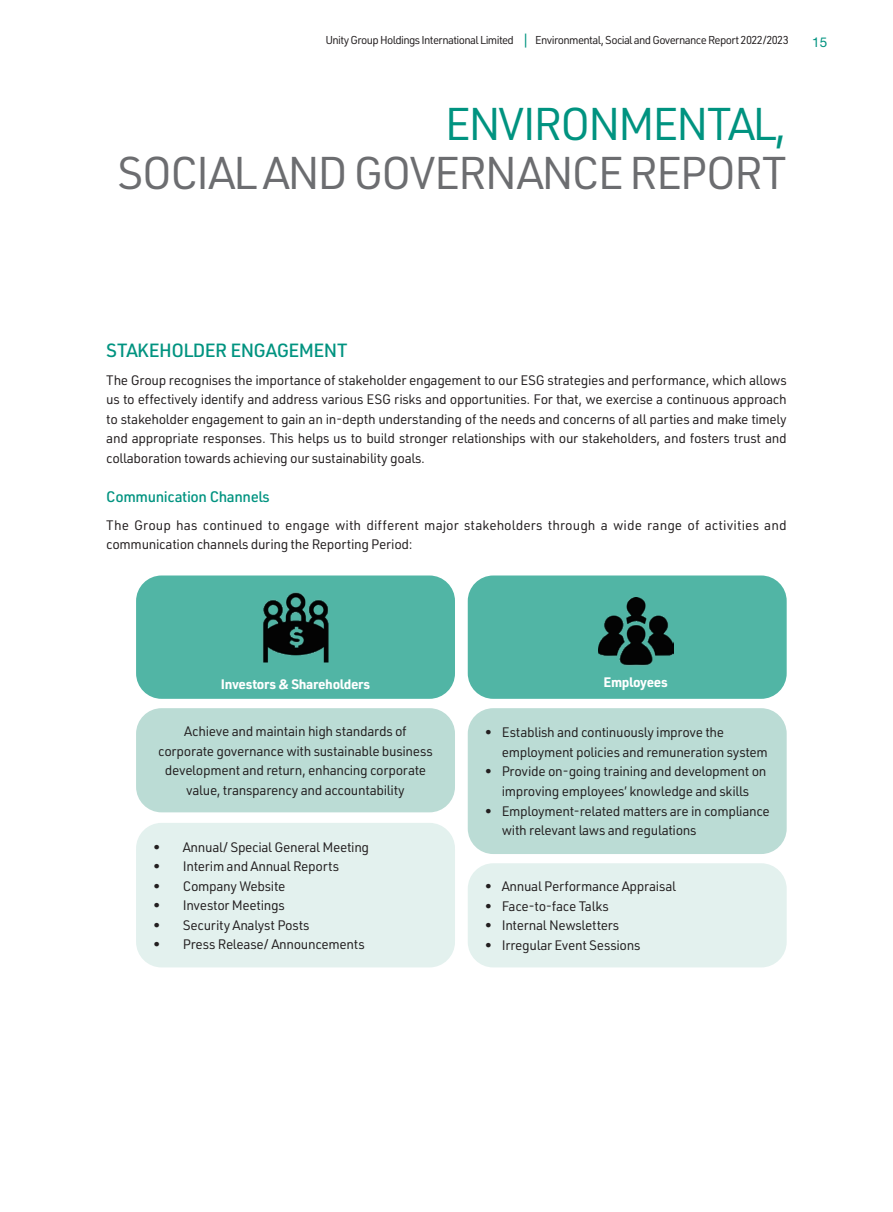
<style>
.page{position:relative;width:893px;height:1212px;background:#fff}
.page>*{position:absolute;margin:0;border:0;box-sizing:border-box;transform-origin:0 0}
.t1{font:45px "URWDIN";letter-spacing:-.05em;color:#6c6d70}
.t2{font:45px "URWDIN";letter-spacing:-.055em;color:#009380}
.Heading_1{font:500 18.75px "URWDIN";letter-spacing:-.03em;color:#009380}
.Heading_2{font:500 15px "URWDIN";letter-spacing:-.025em;color:#009380}
.Body_Text{font:13.5px/19.5px "URWDIN";letter-spacing:-.025em;color:#231f20;text-align:center}
.Body_Text-2{font:13.5px/19.5px "URWDIN";color:#231f20}
.Body_Text-3{font:700 13.5px "URWDIN";letter-spacing:-.025em;color:#fff}
.t3{font:13.5px "Helvetica Neue LT Std";color:#009380}
.t4{font:11.25px "URWDIN";letter-spacing:-.055em;color:#231f20}
.s1{font-size:15.75px;color:#009380}
</style>
<div class="page">
<div style="left:136px;top:575px;width:319px;height:124px;background:#51b5a5;border-radius:26px"></div>
<div style="left:468px;top:575px;width:319px;height:124px;background:#51b5a5;border-radius:26px"></div>
<div style="left:468px;top:708px;width:319px;height:146px;background:#bbdcd5;border-radius:26px"></div>
<div style="left:468px;top:863px;width:319px;height:104px;background:#e3f1ee;border-radius:26px"></div>
<div style="left:136px;top:708px;width:319px;height:104px;background:#bbdcd5;border-radius:26px"></div>
<div style="left:136px;top:823px;width:319px;height:144px;background:#e3f1ee;border-radius:26px"></div>
<img style="left:263px;top:592px;width:66px;height:71px">
<img style="left:598px;top:598px;width:75px;height:68px">
<p class="t4" style="left:325px;top:33px;width:465px">Unity Group Holdings International Limited <span class="s1">|</span> Environmental, Social and Governance Report 2022/2023</p>
<p class="t3" style="left:812px;top:34px;width:17px">15</p>
<h1 class="t2" style="left:445px;top:94px;width:343px">ENVIRONMENTAL,</h1>
<h1 class="t1" style="left:117px;top:143px;width:671px">SOCIAL AND GOVERNANCE REPORT</h1>
<p class="Heading_1" style="left:106px;top:337px;width:243px">STAKEHOLDER ENGAGEMENT</p>
<p class="Body_Text" style="left:106px;top:370px;width:682px;text-align:justify">The Group recognises the importance of stakeholder engagement to our ESG strategies and performance, which allows us to effectively identify and address various ESG risks and opportunities. For that, we exercise a continuous approach to stakeholder engagement to gain an in-depth understanding of the needs and concerns of all parties and make timely and appropriate responses. This helps us to build stronger relationships with our stakeholders, and fosters trust and collaboration towards achieving our sustainability goals.</p>
<p class="Heading_2" style="left:106px;top:486px;width:165px">Communication Channels</p>
<p class="Body_Text-2" style="left:106px;top:515px;width:682px">The Group has continued to engage with different major stakeholders through a wide range of activities and communication channels during the Reporting Period:</p>
<p class="Body_Text-3" style="left:221px;top:674px;width:151px">Investors &amp; Shareholders</p>
<p class="Body_Text" style="left:158px;top:721px;width:276px">Achieve and maintain high standards of corporate governance with sustainable business development and return, enhancing corporate value, transparency and accountability</p>
<p class="Body_Text" style="left:153px;top:836px;width:218px">• Annual/ Special General Meeting</p>
<p class="Body_Text" style="left:153px;top:856px;width:188px">• Interim and Annual Reports</p>
<p class="Body_Text" style="left:153px;top:875px;width:134px">• Company Website</p>
<p class="Body_Text" style="left:153px;top:895px;width:133px">• Investor Meetings</p>
<p class="Body_Text" style="left:153px;top:914px;width:158px">• Security Analyst Posts</p>
<p class="Body_Text" style="left:153px;top:934px;width:213px">• Press Release/ Announcements</p>
<p class="Body_Text-3" style="left:603px;top:673px;width:66px">Employees</p>
<p class="Body_Text" style="left:502px;top:722px;width:268px;text-align:left;text-indent:-17px">• Establish and continuously improve the employment policies and remuneration system</p>
<p class="Body_Text" style="left:485px;top:761px;width:283px">• Provide on-going training and development on improving employees’ knowledge and skills</p>
<p class="Body_Text" style="left:502px;top:800px;width:270px;text-align:left;text-indent:-17px">• Employment-related matters are in compliance with relevant laws and regulations</p>
<p class="Body_Text" style="left:485px;top:876px;width:193px">• Annual Performance Appraisal</p>
<p class="Body_Text" style="left:485px;top:896px;width:125px">• Face-to-face Talks</p>
<p class="Body_Text" style="left:485px;top:915px;width:136px">• Internal Newsletters</p>
<p class="Body_Text" style="left:485px;top:935px;width:157px">• Irregular Event Sessions</p>
</div>
